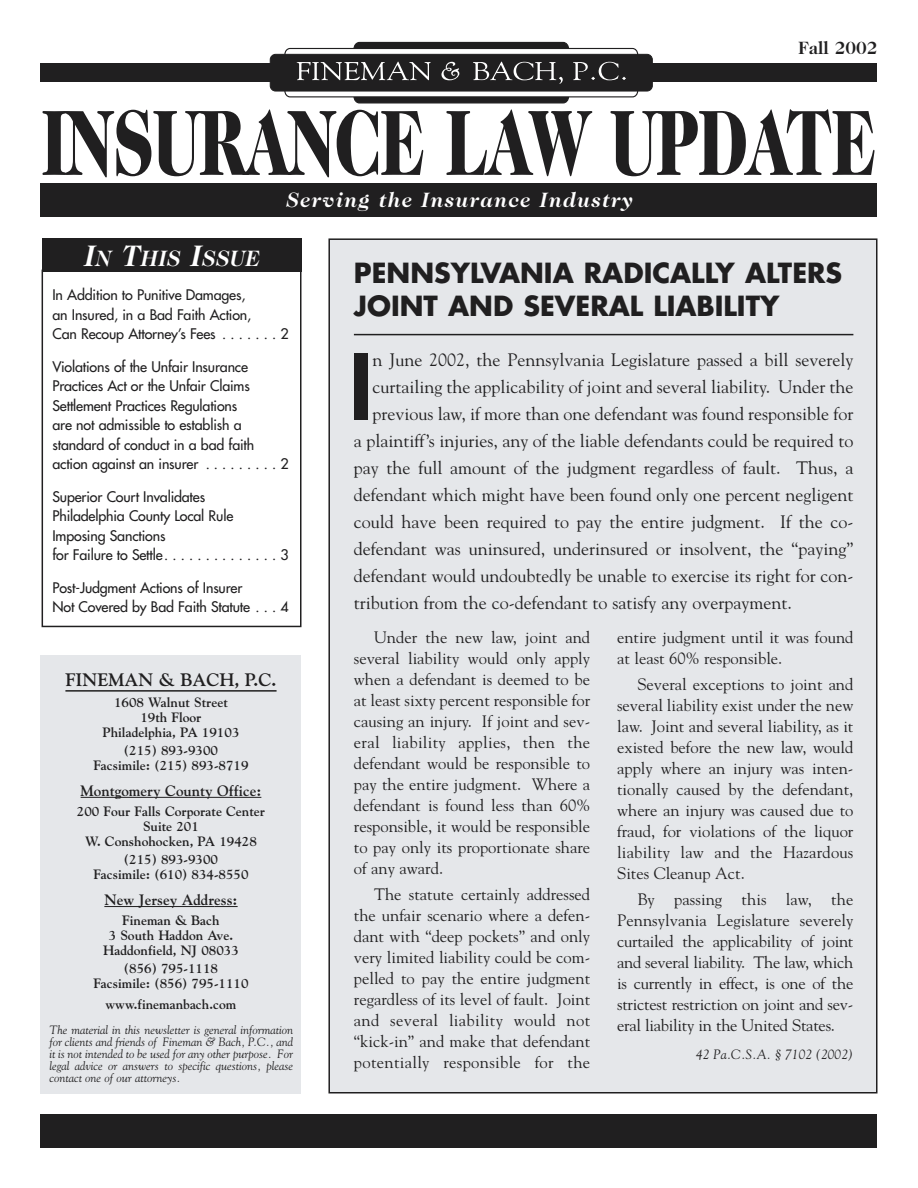
<style>
.page{position:relative;width:918px;height:1188px;background:#fff}
.page>*{position:absolute;margin:0;border:0;box-sizing:border-box;transform-origin:0 0}
.t1{font:900 93.75px "Caslon Two Twenty Four";letter-spacing:-.01em;color:#201f20;scale:.69 1}
.t2{font:700 condensed 88.35px "Futura";color:#201f20}
.t3{font:700 27px/33px "Futura";color:#201f20}
.t4{font:italic 700 22.5px "Caslon Two Twenty Four";color:#fff}
.t5{font:italic 700 21px "Caslon Two Twenty Four";letter-spacing:.06em;color:#fff}
.t6{font:18px "Goudy";color:#201f20}
.t7{font:700 18px "Goudy";color:#201f20}
.t8{font:700 18px "Caslon Two Twenty Four";color:#201f20}
.t9{font:16.5px/21px "Goudy";color:#201f20;text-align:justify}
.t10{font:700 15px "Goudy";color:#201f20}
.t11{font:14.25px/19.5px "Futura";letter-spacing:-.01em;color:#201f20}
.t12{font:700 13.5px/15px "Goudy";color:#201f20;text-align:center}
.t13{font:italic 13.5px "Goudy";color:#201f20}
.t14{font:italic 12px/12px "Goudy";color:#201f20;text-align:justify}
.s1{font-size:30px}
</style>
<div class="page">
<div style="left:40px;top:655px;width:262px;height:439px;background:#e5e7ea"></div>
<div style="left:329px;top:239px;width:548px;height:854px;background:#e5e7ea"></div>
<div style="left:40px;top:184px;width:838px;height:33px;background:#201f20"></div>
<div style="left:42px;top:238px;width:260px;height:34px;background:#201f20"></div>
<div style="left:42px;top:270px;width:260px;height:357px;border:2px solid #201f20"></div>
<div style="left:40px;top:1114px;width:838px;height:34px;background:#201f20"></div>
<hr style="left:354px;top:334px;width:499px;height:1px;background:#201f20">
<div style="left:40px;top:64px;width:838px;height:18px;background:#201f20"></div>
<div style="left:270px;top:54px;width:382px;height:37px;background:#201f20;border-radius:5px"></div>
<div style="left:270px;top:54px;width:383px;height:37px;border:1px solid #201f20;border-radius:5px"></div>
<svg style="left:297px;top:42px;width:329px;height:62px"></svg>
<hr style="left:65px;top:690px;width:212px;height:2px;background:#201f20">
<hr style="left:81px;top:797px;width:72px;height:1px;background:#201f20">
<hr style="left:153px;top:797px;width:81px;height:1px;background:#201f20">
<svg style="left:234px;top:797px;width:27px;height:1px"></svg>
<hr style="left:104px;top:906px;width:110px;height:1px;background:#201f20">
<svg style="left:214px;top:906px;width:24px;height:1px"></svg>
<p class="t8" style="left:798px;top:40px;width:81px">Fall 2002</p>
<h1 class="t1" style="left:41px;top:106px;width:1212px">INSURANCE LAW UPDATE</h1>
<p class="t5" style="left:286px;top:192px;width:348px">Serving the Insurance Industry</p>
<h3 class="t4" style="left:83px;top:249px;width:178px"><span class="s1">I</span>N <span class="s1">T</span>HIS <span class="s1">I</span>SSUE</h3>
<p class="t11" style="left:52px;top:286px;width:238px">In Addition to Punitive Damages,<br>an Insured, in a Bad Faith Action,<br>Can Recoup Attorney’s Fees . . . . . . . 2</p>
<p class="t11" style="left:52px;top:358px;width:238px">Violations of the Unfair Insurance Practices Act or the Unfair Claims Settlement Practices Regulations<br>are not admissible to establish a standard of conduct in a bad faith action against an insurer . . . . . . . . . 2</p>
<p class="t11" style="left:52px;top:488px;width:238px">Superior Court Invalidates<br>Philadelphia County Local Rule<br>Imposing Sanctions<br>for Failure to Settle. . . . . . . . . . . . . . 3</p>
<p class="t11" style="left:52px;top:579px;width:238px">Post-Judgment Actions of Insurer<br>Not Covered by Bad Faith Statute . . . 4</p>
<h3 class="t3" style="left:354px;top:258px;width:490px">PENNSYLVANIA RADICALLY ALTERS<br>JOINT AND SEVERAL LIABILITY</h3>
<h2 class="t2" style="left:350px;top:349px;width:24px">I</h2>
<p class="t6" style="left:373px;top:353px;width:482px">n June 2002, the Pennsylvania Legislature passed a bill severely</p>
<p class="t6" style="left:373px;top:380px;width:482px">curtailing the applicability of joint and several liability. Under the</p>
<p class="t6" style="left:373px;top:407px;width:482px">previous law, if more than one defendant was found responsible for</p>
<p class="t6" style="left:354px;top:434px;width:501px">a plaintiff’s injuries, any of the liable defendants could be required to</p>
<p class="t6" style="left:354px;top:461px;width:501px">pay the full amount of the judgment regardless of fault. Thus, a</p>
<p class="t6" style="left:354px;top:488px;width:501px">defendant which might have been found only one percent negligent</p>
<p class="t6" style="left:354px;top:515px;width:501px">could have been required to pay the entire judgment. If the co-</p>
<p class="t6" style="left:354px;top:542px;width:501px">defendant was uninsured, underinsured or insolvent, the “paying”</p>
<p class="t6" style="left:354px;top:569px;width:501px">defendant would undoubtedly be unable to exercise its right for con-</p>
<p class="t6" style="left:354px;top:596px;width:439px">tribution from the co-defendant to satisfy any overpayment.</p>
<p class="t7" style="left:65px;top:673px;width:213px">FINEMAN &amp; BACH, P.C.</p>
<p class="t12" style="left:102px;top:696px;width:139px">1608 Walnut Street<br>19th Floor<br>Philadelphia, PA 19103</p>
<p class="t12" style="left:93px;top:744px;width:157px">(215) 893-9300<br>Facsimile: (215) 893-8719</p>
<p class="t10" style="left:81px;top:784px;width:182px">Montgomery County Office:</p>
<p class="t12" style="left:77px;top:805px;width:190px">200 Four Falls Corporate Center<br>Suite 201<br>W. Conshohocken, PA 19428</p>
<p class="t12" style="left:93px;top:853px;width:157px">(215) 893-9300<br>Facsimile: (610) 834-8550</p>
<p class="t10" style="left:104px;top:894px;width:135px">New Jersey Address:</p>
<p class="t12" style="left:103px;top:914px;width:137px">Fineman &amp; Bach<br>3 South Haddon Ave.<br>Haddonfield, NJ 08033</p>
<p class="t12" style="left:93px;top:962px;width:157px">(856) 795-1118<br>Facsimile: (856) 795-1110</p>
<p class="t12" style="left:106px;top:998px;width:132px">www.finemanbach.com</p>
<p class="t14" style="left:49px;top:1025px;width:245px">The material in this newsletter is general information for clients and friends of Fineman &amp; Bach, P.C., and it is not intended to be used for any other purpose. For legal advice or answers to specific questions, please contact one of our attorneys.</p>
<p class="t9" style="left:354px;top:628px;width:238px;text-indent:20px">Under the new law, joint and several liability would only apply when a defendant is deemed to be at least sixty percent responsible for causing an injury. If joint and sev&shy;eral liability applies, then the defendant would be responsible to pay the entire judgment. Where a defendant is found less than 60% responsible, it would be responsible to pay only its proportionate share of any award.</p>
<p class="t9" style="left:354px;top:885px;width:238px;text-indent:20px">The statute certainly addressed the unfair scenario where a defen&shy;dant with “deep pockets” and only very limited liability could be com&shy;pelled to pay the entire judgment regardless of its level of fault. Joint and several liability would not “kick-in” and make that defendant potentially responsible for the</p>
<p class="t9" style="left:617px;top:628px;width:238px">entire judgment until it was found at least 60% responsible.</p>
<p class="t9" style="left:617px;top:675px;width:238px;text-indent:20px">Several exceptions to joint and several liability exist under the new law. Joint and several liability, as it existed before the new law, would apply where an injury was inten&shy;tionally caused by the defendant, where an injury was caused due to fraud, for violations of the liquor liability law and the Hazardous Sites Cleanup Act.</p>
<p class="t9" style="left:617px;top:891px;width:238px;text-indent:20px">By passing this law, the Pennsylvania Legislature severely curtailed the applicability of joint and several liability. The law, which is currently in effect, is one of the strictest restriction on joint and sev&shy;eral liability in the United States.</p>
<p class="t13" style="left:696px;top:1049px;width:159px">42 Pa.C.S.A. § 7102 (2002)</p>
</div>
